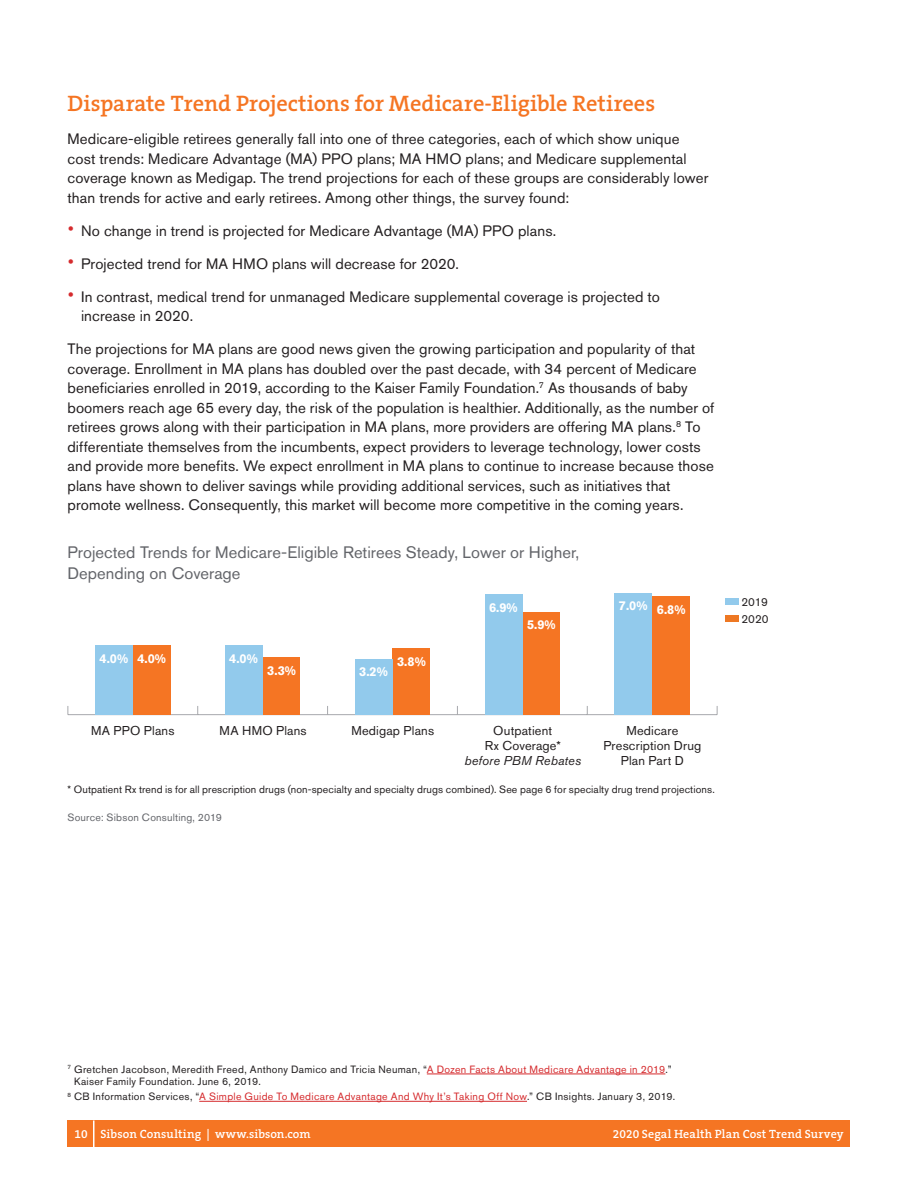
<style>
.page{position:relative;width:918px;height:1188px;background:#fff}
.page>*{position:absolute;margin:0;border:0;box-sizing:border-box;transform-origin:0 0}
.t1{font:600 22.5px "The Serif B W6";letter-spacing:-.005em;color:#f57523}
.t2{font:16.5px/21px "Akzidenz Grotesk BE";letter-spacing:.005em;color:#63656a}
.t3{font:15px/19.5px "Akzidenz Grotesk BE";letter-spacing:.005em;color:#231f20}
.t4{font:12.75px/15px "Akzidenz Grotesk BE";letter-spacing:.015em;color:#231f20;text-align:center}
.t5{font:700 12.75px "Akzidenz Grotesk BE";color:#fff}
.t6{font:italic 12.75px "Akzidenz Grotesk BE";letter-spacing:.01em;color:#231f20}
.t7{font:600 12px "The Serif B W6";letter-spacing:.01em;color:#fff}
.t8{font:11.7px "Akzidenz Grotesk BE";letter-spacing:.005em;color:#231f20}
.t9{font:10.5px/12px "Akzidenz Grotesk BE";letter-spacing:.02em;color:#231f20}
.t10{font:10.5px "Akzidenz Grotesk BE";letter-spacing:.03em;color:#d52b2e}
.t11{font:10.5px "Akzidenz Grotesk BE";letter-spacing:.02em;color:#63656a}
.s1{color:#d52b2e}
.s2{color:#231f20}
</style>
<div class="page">
<div style="left:68px;top:1120px;width:782px;height:28px;background:#f57523"></div>
<svg style="left:93px;top:1120px;width:1px;height:27px"></svg>
<hr style="left:427px;top:1074px;width:238px;height:1px;background:#d52b2e">
<hr style="left:199px;top:1101px;width:328px;height:1px;background:#d52b2e">
<div style="left:725px;top:615px;width:13px;height:7px;background:#ee7823"></div>
<div style="left:725px;top:598px;width:13px;height:7px;background:#92caec"></div>
<hr style="left:68px;top:714px;width:649px;height:1px;background:#a8a9ad">
<div style="left:133px;top:645px;width:37px;height:70px;background:#f57523"></div>
<div style="left:263px;top:657px;width:37px;height:58px;background:#f57523"></div>
<div style="left:393px;top:648px;width:37px;height:67px;background:#f57523"></div>
<div style="left:522px;top:612px;width:38px;height:103px;background:#f57523"></div>
<div style="left:652px;top:596px;width:38px;height:119px;background:#f57523"></div>
<div style="left:95px;top:645px;width:38px;height:70px;background:#92caec"></div>
<div style="left:225px;top:645px;width:38px;height:70px;background:#92caec"></div>
<div style="left:355px;top:659px;width:38px;height:56px;background:#92caec"></div>
<div style="left:485px;top:594px;width:37px;height:121px;background:#92caec"></div>
<div style="left:615px;top:593px;width:37px;height:122px;background:#92caec"></div>
<h1 class="t1" style="left:68px;top:89px;width:589px">Disparate Trend Projections for Medicare-Eligible Retirees</h1>
<p class="t3" style="left:68px;top:129px;width:642px">Medicare-eligible retirees generally fall into one of three categories, each of which show unique cost trends: Medicare Advantage (MA) PPO plans; MA HMO plans; and Medicare supplemental coverage known as Medigap. The trend projections for each of these groups are considerably lower than trends for active and early retirees. Among other things, the survey found:</p>
<p class="t3" style="left:81px;top:221px;width:477px">No change in trend is projected for Medicare Advantage (MA) PPO plans.</p>
<p class="t3" style="left:81px;top:254px;width:380px">Projected trend for MA HMO plans will decrease for 2020.</p>
<p class="t3" style="left:81px;top:287px;width:580px">In contrast, medical trend for unmanaged Medicare supplemental coverage is projected to increase in 2020.</p>
<p class="t3" style="left:68px;top:339px;width:648px">The projections for MA plans are good news given the growing participation and popularity of that coverage. Enrollment in MA plans has doubled over the past decade, with 34 percent of Medicare beneficiaries enrolled in 2019, according to the Kaiser Family Foundation.<sup>7</sup> As thousands of baby boomers reach age 65 every day, the risk of the population is healthier. Additionally, as the number of retirees grows along with their participation in MA plans, more providers are offering MA plans.<sup>8</sup> To differentiate themselves from the incumbents, expect providers to leverage technology, lower costs and provide more benefits. We expect enrollment in MA plans to continue to increase because those plans have shown to deliver savings while providing additional services, such as initiatives that promote wellness. Consequently, this market will become more competitive in the coming years.</p>
<p class="t2" style="left:68px;top:542px;width:513px">Projected Trends for Medicare-Eligible Retirees Steady, Lower or Higher,<br>Depending on Coverage</p>
<p class="t5" style="left:489px;top:600px;width:30px">6.9%</p>
<p class="t5" style="left:619px;top:600px;width:68px">7.0% 6.8%</p>
<p class="t5" style="left:100px;top:651px;width:68px">4.0% 4.0%</p>
<p class="t5" style="left:229px;top:651px;width:30px">4.0%</p>
<p class="t5" style="left:267px;top:663px;width:30px">3.3%</p>
<p class="t5" style="left:359px;top:665px;width:30px">3.2%</p>
<p class="t5" style="left:397px;top:654px;width:30px">3.8%</p>
<p class="t5" style="left:527px;top:618px;width:30px">5.9%</p>
<p class="t4" style="left:91px;top:723px;width:85px">MA PPO Plans</p>
<p class="t4" style="left:220px;top:723px;width:89px">MA HMO Plans</p>
<p class="t4" style="left:351px;top:723px;width:84px">Medigap Plans</p>
<p class="t4" style="left:485px;top:723px;width:78px">Outpatient<br>Rx Coverage*</p>
<p class="t6" style="left:464px;top:753px;width:118px">before PBM Rebates</p>
<p class="t4" style="left:603px;top:723px;width:100px">Medicare<br>Prescription Drug<br>Plan Part D</p>
<p class="t9" style="left:68px;top:783px;width:649px">* Outpatient Rx trend is for all prescription drugs (non-specialty and specialty drugs combined). See page 6 for specialty drug trend projections.</p>
<p class="t11" style="left:68px;top:811px;width:156px">Source: Sibson Consulting, 2019</p>
<p class="t8" style="left:741px;top:595px;width:28px">2019</p>
<p class="t8" style="left:741px;top:612px;width:29px">2020</p>
<p class="t9" style="left:74px;top:1063px;width:599px;text-indent:-7px"><sup>7</sup> Gretchen Jacobson, Meredith Freed, Anthony Damico and Tricia Neuman, “<span class="s1">A Dozen Facts About Medicare Advantage in 2019</span>.”<br>Kaiser Family Foundation. June 6, 2019.</p>
<p class="t10" style="left:68px;top:1090px;width:609px"><sup>8</sup> <span class="s2">CB Information Services, “</span>A Simple Guide To Medicare Advantage And Why It’s Taking Off Now<span class="s2">.” CB Insights. January 3, 2019.</span></p>
<p class="t7" style="left:75px;top:1127px;width:238px">10 Sibson Consulting | www.sibson.com</p>
<p class="t7" style="left:613px;top:1127px;width:232px">2020 Segal Health Plan Cost Trend Survey</p>
</div>
